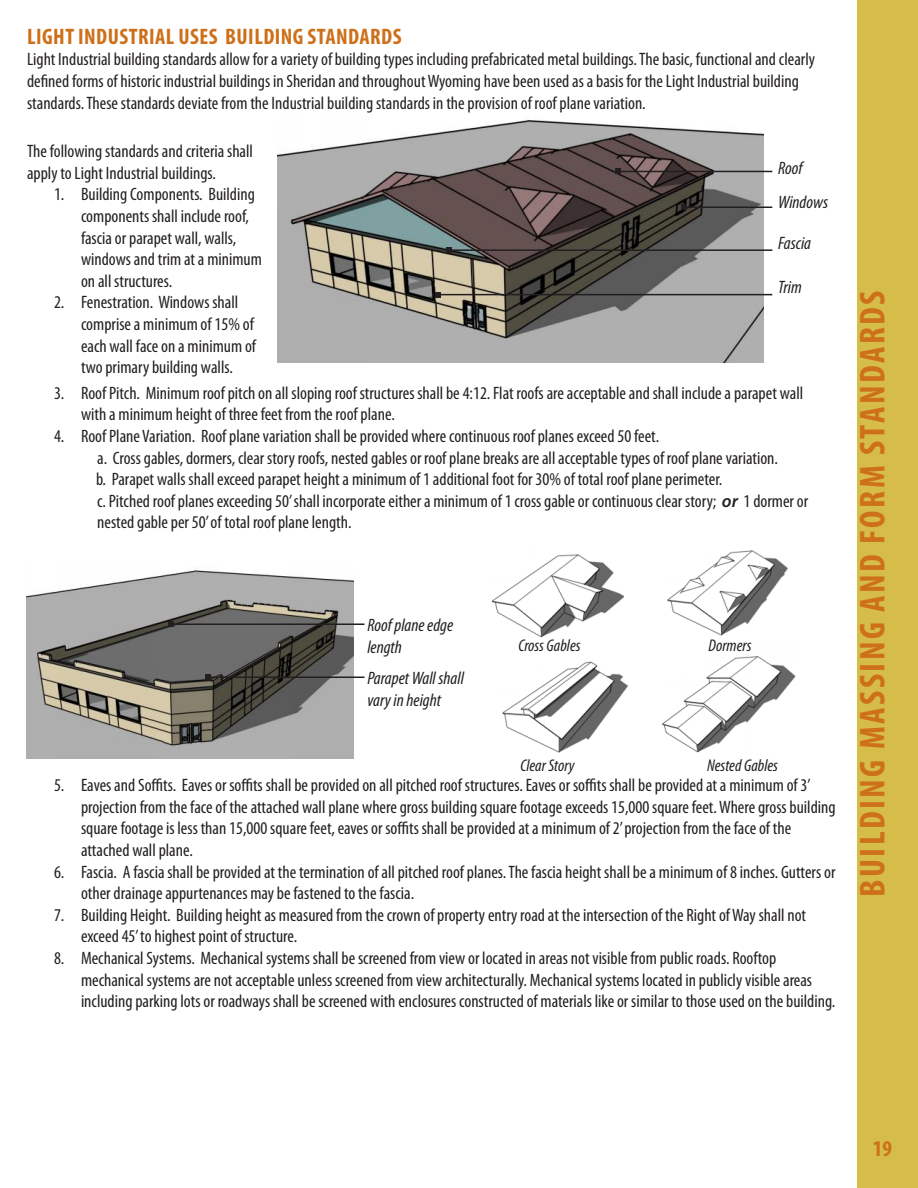
<style>
.page{position:relative;width:918px;height:1188px;background:#fff}
.page>*{position:absolute;margin:0;border:0;box-sizing:border-box;transform-origin:0 0}
.t1{font:700 condensed 36px "Myriad Pro";letter-spacing:.07em;color:#ce7019}
.t2{font:700 condensed 22.5px "Myriad Pro";letter-spacing:.02em;color:#ce7019}
.t3{font:condensed 18px/21.6px "Myriad Pro";color:#231f20}
.t4{font:italic condensed 18px/21.6px "Myriad Pro";color:#231f20}
.t5{font:italic condensed 16.95px "Myriad Pro";color:#231f20}
.s1{font-weight:600;font-style:italic;font-stretch:normal}
</style>
<div class="page">
<div style="left:858px;top:0;width:60px;height:1188px;background:#d6bc48"></div>
<img style="left:278px;top:119px;width:486px;height:243px">
<hr style="left:618px;top:171px;width:154px;height:1px;background:#231f20">
<svg style="left:615px;top:168px;width:6px;height:6px"></svg>
<hr style="left:684px;top:207px;width:88px;height:1px;background:#231f20">
<svg style="left:681px;top:204px;width:6px;height:6px"></svg>
<hr style="left:449px;top:249px;width:323px;height:2px;background:#231f20">
<svg style="left:446px;top:247px;width:6px;height:6px"></svg>
<hr style="left:438px;top:294px;width:334px;height:1px;background:#231f20">
<svg style="left:435px;top:292px;width:6px;height:6px"></svg>
<img style="left:491px;top:554px;width:133px;height:84px">
<img style="left:662px;top:656px;width:134px;height:97px">
<img style="left:667px;top:550px;width:121px;height:86px">
<img style="left:502px;top:661px;width:126px;height:92px">
<img style="left:26px;top:570px;width:328px;height:189px">
<hr style="left:208px;top:676px;width:156px;height:2px;background:#231f20">
<svg style="left:205px;top:674px;width:6px;height:6px"></svg>
<hr style="left:171px;top:623px;width:193px;height:2px;background:#231f20">
<svg style="left:168px;top:621px;width:6px;height:6px"></svg>
<p class="t2" style="left:27px;top:22px;width:376px">LIGHT INDUSTRIAL USES BUILDING STANDARDS</p>
<p class="t3" style="left:27px;top:49px;width:790px">Light Industrial building standards allow for a variety of building types including prefabricated metal buildings. The basic, functional and clearly defined forms of historic industrial buildings in Sheridan and throughout Wyoming have been used as a basis for the Light Industrial building standards. These standards deviate from the Industrial building standards in the provision of roof plane variation.</p>
<p class="t3" style="left:27px;top:140px;width:228px">The following standards and criteria shall apply to Light Industrial buildings.</p>
<p class="t3" style="left:81px;top:183px;width:182px;text-indent:-27px">1. Building Components. Building components shall include roof, fascia or parapet wall, walls, windows and trim at a minimum on all structures.</p>
<p class="t3" style="left:81px;top:291px;width:177px;text-indent:-27px">2. Fenestration. Windows shall comprise a minimum of 15% of each wall face on a minimum of two primary building walls.</p>
<p class="t3" style="left:81px;top:382px;width:724px;text-indent:-27px">3. Roof Pitch. Minimum roof pitch on all sloping roof structures shall be 4:12. Flat roofs are acceptable and shall include a parapet wall with a minimum height of three feet from the roof plane.</p>
<p class="t3" style="left:96px;top:425px;width:714px;text-indent:-42px">4. Roof Plane Variation. Roof plane variation shall be provided where continuous roof planes exceed 50 feet.<br>a. Cross gables, dormers, clear story roofs, nested gables or roof plane breaks are all acceptable types of roof plane variation.<br>b. Parapet walls shall exceed parapet height a minimum of 1 additional foot for 30% of total roof plane perimeter.<br>c. Pitched roof planes exceeding 50’ shall incorporate either a minimum of 1 cross gable or continuous clear story; <span class="s1">or</span> 1 dormer or nested gable per 50’ of total roof plane length.</p>
<p class="t4" style="left:778px;top:157px;width:26px">Roof</p>
<p class="t4" style="left:778px;top:191px;width:51px">Windows</p>
<p class="t4" style="left:778px;top:232px;width:34px">Fascia</p>
<p class="t4" style="left:778px;top:276px;width:25px">Trim</p>
<p class="t4" style="left:367px;top:614px;width:87px">Roof plane edge length</p>
<p class="t4" style="left:367px;top:667px;width:98px">Parapet Wall shall vary in height</p>
<p class="t5" style="left:518px;top:635px;width:64px">Cross Gables</p>
<p class="t5" style="left:520px;top:756px;width:56px">Clear Story</p>
<p class="t5" style="left:709px;top:635px;width:44px">Dormers</p>
<p class="t5" style="left:707px;top:756px;width:72px">Nested Gables</p>
<p class="t3" style="left:81px;top:774px;width:756px;text-indent:-27px">5. Eaves and Soffits. Eaves or soffits shall be provided on all pitched roof structures. Eaves or soffits shall be provided at a minimum of 3’ projection from the face of the attached wall plane where gross building square footage exceeds 15,000 square feet. Where gross building square footage is less than 15,000 square feet, eaves or soffits shall be provided at a minimum of 2’ projection from the face of the attached wall plane.</p>
<p class="t3" style="left:81px;top:861px;width:756px;text-indent:-27px">6. Fascia. A fascia shall be provided at the termination of all pitched roof planes. The fascia height shall be a minimum of 8 inches. Gutters or other drainage appurtenances may be fastened to the fascia.</p>
<p class="t3" style="left:81px;top:904px;width:727px;text-indent:-27px">7. Building Height. Building height as measured from the crown of property entry road at the intersection of the Right of Way shall not exceed 45’ to highest point of structure.</p>
<p class="t3" style="left:81px;top:947px;width:756px;text-indent:-27px">8. Mechanical Systems. Mechanical systems shall be screened from view or located in areas not visible from public roads. Rooftop mechanical systems are not acceptable unless screened from view architecturally. Mechanical systems located in publicly visible areas including parking lots or roadways shall be screened with enclosures constructed of materials like or similar to those used on the building.</p>
<h1 class="t1" style="left:850px;top:897px;width:608px;rotate:-90deg">BUILDING MASSING AND FORM STANDARDS</h1>
<p class="t2" style="left:873px;top:1135px;width:21px">19</p>
</div>
